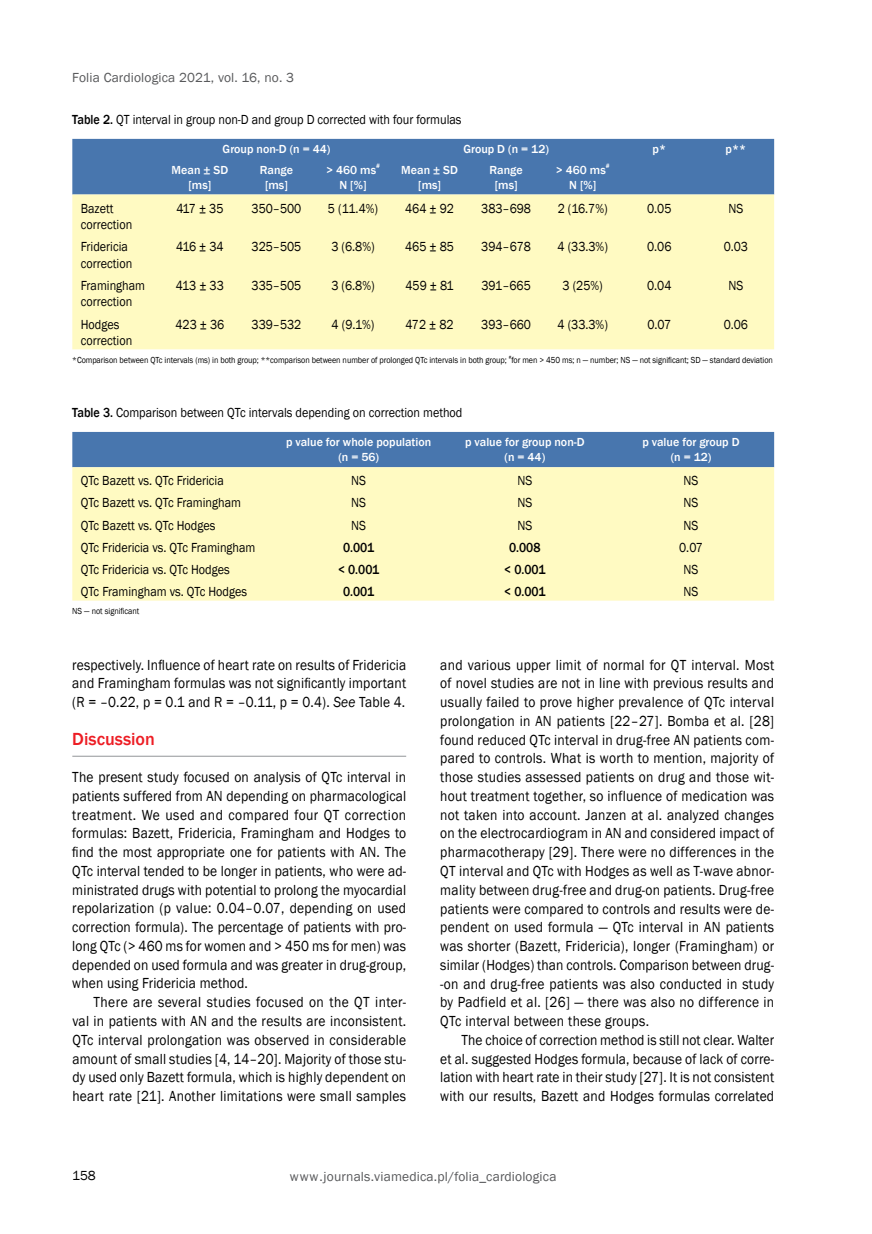
<style>
.page{position:relative;width:872px;height:1234px;background:#fff}
.page>*{position:absolute;margin:0;border:0;box-sizing:border-box;transform-origin:0 0}
.t1{font:500 18px "Franklin Gothic";color:#ed1d24}
.t2{font:15px/18.8px "Franklin Gothic";letter-spacing:.015em;color:#000;text-align:justify;scale:.9 1}
.t3{font:13.5px/16.5px "Franklin Gothic";color:#000;scale:.9 1}
.t4{font:13.5px "Franklin Gothic";letter-spacing:.01em;color:#58595b}
.t5{font:500 13.5px "Franklin Gothic";color:#000;scale:.9 1}
.t6{font:13.5px "Franklin Gothic";color:#000}
.t7{font:500 12px/15px "Franklin Gothic";color:#fff;text-align:center}
.t8{font:9px "Franklin Gothic";letter-spacing:-.005em;color:#000;scale:.9 1}
.t9{font:500 6.6px "Franklin Gothic";color:#fff}
.t10{font:4.95px "Franklin Gothic";color:#000;scale:.9 1}
.s1{font-weight:500}
.s2{font-style:italic}
</style>
<div class="page">
<hr style="left:72px;top:755px;width:334px;height:1px;background:#939598">
<div style="left:72px;top:139px;width:702px;height:55px;background:#4876ae"></div>
<div style="left:72px;top:194px;width:702px;height:155px;background:#fffac2"></div>
<div style="left:72px;top:432px;width:702px;height:35px;background:#4876ae"></div>
<div style="left:72px;top:467px;width:702px;height:133px;background:#fffac2"></div>
<p class="t4" style="left:72px;top:69px;width:223px">Folia Cardiologica 2021, vol. 16, no. 3</p>
<p class="t3" style="left:72px;top:112px;width:434px"><span class="s1">Table 2.</span> QT interval in group non-D and group D corrected with four formulas</p>
<p class="t7" style="left:223px;top:142px;width:109px">Group non-D (n = 44)</p>
<p class="t7" style="left:463px;top:142px;width:87px">Group D (n = 12)</p>
<p class="t7" style="left:652px;top:142px;width:15px">p*</p>
<p class="t7" style="left:725px;top:142px;width:22px">p**</p>
<p class="t7" style="left:172px;top:162px;width:58px">Mean ± SD [ms]</p>
<p class="t7" style="left:260px;top:162px;width:35px">Range [ms]</p>
<p class="t7" style="left:326px;top:162px;width:55px">&gt; 460 ms<sup>#<br></sup>N [%]</p>
<p class="t7" style="left:401px;top:162px;width:58px">Mean ± SD [ms]</p>
<p class="t7" style="left:489px;top:162px;width:35px">Range [ms]</p>
<p class="t7" style="left:556px;top:162px;width:52px">&gt; 460 ms</p>
<p class="t9" style="left:606px;top:162px;width:5px">#</p>
<p class="t7" style="left:569px;top:177px;width:29px">N [%]</p>
<p class="t3" style="left:81px;top:200px;width:59px">Bazett correction</p>
<p class="t3" style="left:176px;top:200px;width:54px">417 ± 35</p>
<p class="t3" style="left:251px;top:200px;width:57px">350–500</p>
<p class="t3" style="left:328px;top:200px;width:57px">5 (11.4%)</p>
<p class="t3" style="left:405px;top:200px;width:56px">464 ± 92</p>
<p class="t3" style="left:481px;top:200px;width:57px">383–698</p>
<p class="t3" style="left:558px;top:200px;width:57px">2 (16.7%)</p>
<p class="t3" style="left:647px;top:200px;width:29px">0.05</p>
<p class="t3" style="left:728px;top:200px;width:18px">NS</p>
<p class="t3" style="left:81px;top:239px;width:59px">Fridericia correction</p>
<p class="t3" style="left:176px;top:239px;width:54px">416 ± 34</p>
<p class="t3" style="left:251px;top:239px;width:57px">325–505</p>
<p class="t3" style="left:331px;top:239px;width:50px">3 (6.8%)</p>
<p class="t3" style="left:405px;top:239px;width:56px">465 ± 85</p>
<p class="t3" style="left:481px;top:239px;width:57px">394–678</p>
<p class="t3" style="left:557px;top:239px;width:58px">4 (33.3%)</p>
<p class="t3" style="left:647px;top:239px;width:29px">0.06</p>
<p class="t3" style="left:723px;top:239px;width:29px">0.03</p>
<p class="t3" style="left:81px;top:277px;width:73px">Framingham correction</p>
<p class="t3" style="left:176px;top:277px;width:55px">413 ± 33</p>
<p class="t3" style="left:251px;top:277px;width:57px">335–505</p>
<p class="t3" style="left:331px;top:277px;width:50px">3 (6.8%)</p>
<p class="t3" style="left:405px;top:277px;width:55px">459 ± 81</p>
<p class="t3" style="left:481px;top:277px;width:56px">391–665</p>
<p class="t3" style="left:562px;top:277px;width:46px">3 (25%)</p>
<p class="t3" style="left:647px;top:277px;width:29px">0.04</p>
<p class="t3" style="left:728px;top:277px;width:18px">NS</p>
<p class="t3" style="left:81px;top:316px;width:59px">Hodges correction</p>
<p class="t3" style="left:175px;top:316px;width:56px">423 ± 36</p>
<p class="t3" style="left:251px;top:316px;width:57px">339–532</p>
<p class="t3" style="left:331px;top:316px;width:49px">4 (9.1%)</p>
<p class="t3" style="left:405px;top:316px;width:55px">472 ± 82</p>
<p class="t3" style="left:481px;top:316px;width:57px">393–660</p>
<p class="t3" style="left:557px;top:316px;width:58px">4 (33.3%)</p>
<p class="t3" style="left:647px;top:316px;width:28px">0.07</p>
<p class="t3" style="left:723px;top:316px;width:29px">0.06</p>
<p class="t8" style="left:72px;top:354px;width:484px">*Comparison between QTc intervals (ms) in both group; **comparison between number of prolonged QTc intervals in both group;</p>
<p class="t10" style="left:509px;top:354px;width:4px">#</p>
<p class="t8" style="left:511px;top:354px;width:292px">for men &gt; 450 ms; n — number; NS — not significant; SD — standard deviation</p>
<p class="t3" style="left:72px;top:405px;width:435px"><span class="s1">Table 3.</span> Comparison between QTc intervals depending on correction method</p>
<p class="t7" style="left:286px;top:435px;width:147px">p value for whole population (n = 56)</p>
<p class="t7" style="left:465px;top:435px;width:121px">p value for group non-D (n = 44)</p>
<p class="t7" style="left:642px;top:435px;width:99px">p value for group D (n = 12)</p>
<p class="t3" style="left:81px;top:472px;width:160px">QTc Bazett vs. QTc Fridericia</p>
<p class="t3" style="left:351px;top:472px;width:18px">NS</p>
<p class="t3" style="left:517px;top:472px;width:18px">NS</p>
<p class="t3" style="left:683px;top:472px;width:18px">NS</p>
<p class="t3" style="left:81px;top:495px;width:179px">QTc Bazett vs. QTc Framingham</p>
<p class="t3" style="left:351px;top:495px;width:18px">NS</p>
<p class="t3" style="left:517px;top:495px;width:18px">NS</p>
<p class="t3" style="left:683px;top:495px;width:18px">NS</p>
<p class="t3" style="left:81px;top:517px;width:151px">QTc Bazett vs. QTc Hodges</p>
<p class="t3" style="left:351px;top:517px;width:18px">NS</p>
<p class="t3" style="left:517px;top:517px;width:18px">NS</p>
<p class="t3" style="left:683px;top:517px;width:18px">NS</p>
<p class="t3" style="left:81px;top:539px;width:195px">QTc Fridericia vs. QTc Framingham</p>
<p class="t5" style="left:343px;top:539px;width:36px">0.001</p>
<p class="t5" style="left:509px;top:539px;width:36px">0.008</p>
<p class="t3" style="left:679px;top:539px;width:28px">0.07</p>
<p class="t3" style="left:81px;top:561px;width:167px">QTc Fridericia vs. QTc Hodges</p>
<p class="t5" style="left:338px;top:561px;width:47px">&lt; 0.001</p>
<p class="t5" style="left:504px;top:561px;width:47px">&lt; 0.001</p>
<p class="t3" style="left:683px;top:561px;width:18px">NS</p>
<p class="t3" style="left:81px;top:583px;width:186px">QTc Framingham vs. QTc Hodges</p>
<p class="t5" style="left:343px;top:583px;width:36px">0.001</p>
<p class="t5" style="left:504px;top:583px;width:47px">&lt; 0.001</p>
<p class="t3" style="left:683px;top:583px;width:18px">NS</p>
<p class="t8" style="left:72px;top:605px;width:76px">NS — not significant</p>
<p class="t2" style="left:72px;top:655px;width:372px">respectively. Influence of heart rate on results of Fridericia and Framingham formulas was not significantly important (R = –0.22, p = 0.1 and R = –0.11, p = 0.4). <span class="s2">See</span> Table 4.</p>
<p class="t1" style="left:72px;top:727px;width:84px">Discussion</p>
<p class="t2" style="left:72px;top:767px;width:372px">The present study focused on analysis of QTc interval in patients suffered from AN depending on pharmacological treatment. We used and compared four QT correction formulas: Bazett, Fridericia, Framingham and Hodges to find the most appropriate one for patients with AN. The QTc interval tended to be longer in patients, who were ad&shy;ministrated drugs with potential to prolong the myocardial repolarization (p value: 0.04–0.07, depending on used correction formula). The percentage of patients with pro&shy;long QTc (&gt; 460 ms for women and &gt; 450 ms for men) was depended on used formula and was greater in drug-group, when using Fridericia method.</p>
<p class="t2" style="left:72px;top:992px;width:372px;text-indent:21px">There are several studies focused on the QT inter&shy;val in patients with AN and the results are inconsistent.<br>QTc interval prolongation was observed in considerable amount of small studies [4, 14–20]. Majority of those stu&shy;dy used only Bazett formula, which is highly dependent on heart rate [21]. Another limitations were small samples</p>
<p class="t2" style="left:440px;top:655px;width:372px">and various upper limit of normal for QT interval. Most of novel studies are not in line with previous results and usually failed to prove higher prevalence of QTc interval prolongation in AN patients [22–27]. Bomba et al. [28] found reduced QTc interval in drug-free AN patients com&shy;pared to controls. What is worth to mention, majority of those studies assessed patients on drug and those wit&shy;hout treatment together, so influence of medication was not taken into account. Janzen at al. analyzed changes on the electrocardiogram in AN and considered impact of pharmacotherapy [29]. There were no differences in the QT interval and QTc with Hodges as well as T-wave abnor&shy;mality between drug-free and drug-on patients. Drug-free patients were compared to controls and results were de&shy;pendent on used formula — QTc interval in AN patients was shorter (Bazett, Fridericia), longer (Framingham) or similar (Hodges) than controls. Comparison between drug--on and drug-free patients was also conducted in study by Padfield et al. [26] — there was also no difference in QTc interval between these groups.</p>
<p class="t2" style="left:440px;top:1030px;width:372px;text-indent:21px">The choice of correction method is still not clear. Walter et al. suggested Hodges formula, because of lack of corre&shy;lation with heart rate in their study [27]. It is not consistent with our results, Bazett and Hodges formulas correlated</p>
<p class="t6" style="left:72px;top:1166px;width:25px">158</p>
<p class="t4" style="left:290px;top:1168px;width:268px">www.journals.viamedica.pl/folia_cardiologica</p>
</div>
